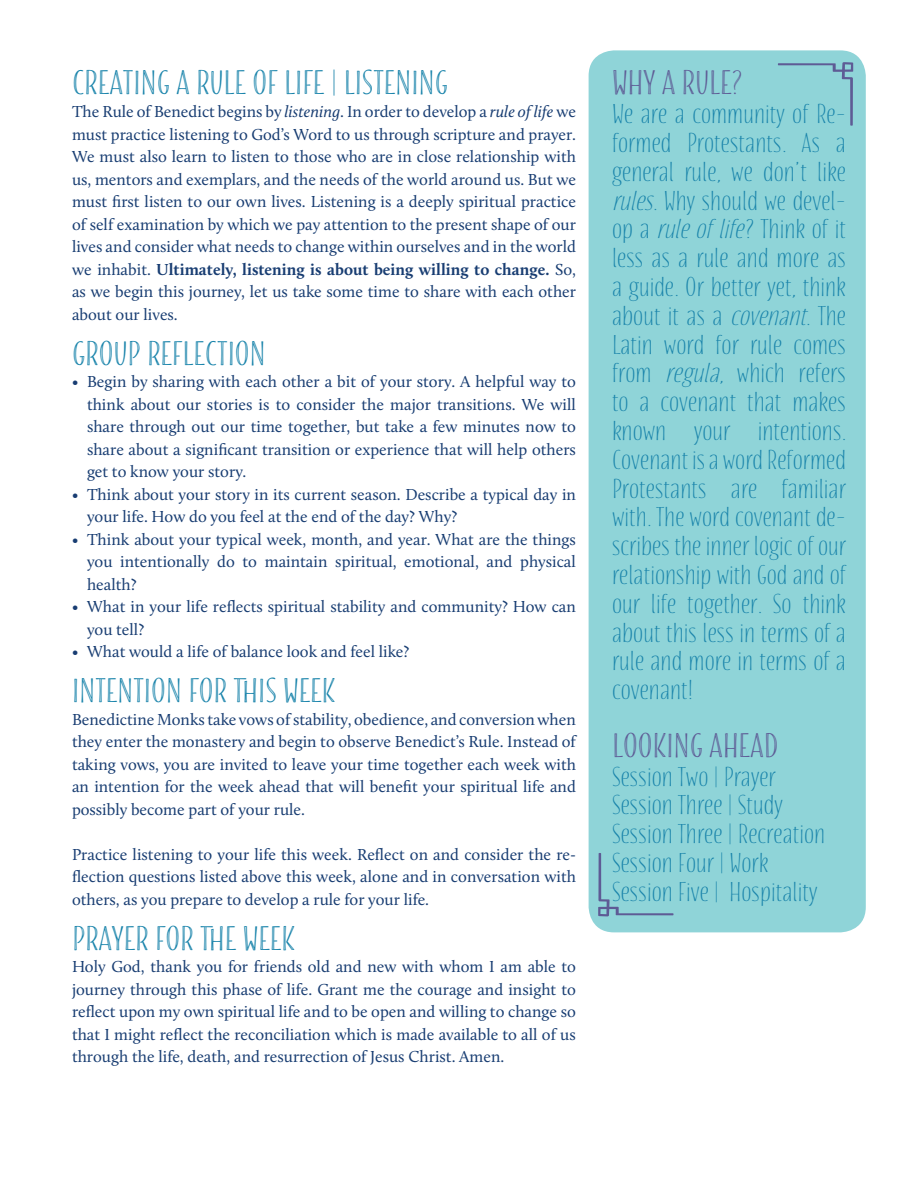
<style>
.page{position:relative;width:918px;height:1188px;background:#fff}
.page>*{position:absolute;margin:0;border:0;box-sizing:border-box;transform-origin:0 0}
.Subheading{font:30px "Blend Caps Inline";color:#1883aa}
.Sidebar_heading{font:30px "Blend Caps Inline";color:#5e5b95}
.Body_Text{font:24px/28.8px "Blend";color:#1883aa}
._2nd_page_body_text{font:16.5px/22.5px "Calluna";color:#183d72;text-align:justify}
.Body_Text-2{font:16.5px/22.5px "Calluna";color:#183d72;text-align:justify}
.s1{font-style:italic}
.s2{font-weight:700}
</style>
<div class="page">
<div style="left:589px;top:50px;width:277px;height:882px;background:#8fd4d8;border-radius:26px"></div>
<p class="Subheading" style="left:72px;top:65px;width:378px">CREATING A RULE OF LIFE | LISTENING</p>
<p class="_2nd_page_body_text" style="left:72px;top:100px;width:506px">The Rule of Benedict begins by <span class="s1">listening</span>. In order to develop a <span class="s1">rule of life</span> we must practice listening to God’s Word to us through scripture and prayer.<br>We must also learn to listen to those who are in close relationship with us, mentors and exemplars, and the needs of the world around us. But we must first listen to our own lives. Listening is a deeply spiritual practice of self examination by which we pay attention to the present shape of our lives and consider what needs to change within ourselves and in the world we inhabit. <span class="s2">Ultimately, listening is about being willing to change.</span> So, as we begin this journey, let us take some time to share with each other about our lives.</p>
<p class="Subheading" style="left:72px;top:335px;width:195px">GROUP REFLECTION</p>
<p class="_2nd_page_body_text" style="left:87px;top:370px;width:491px;text-indent:-15px">• Begin by sharing with each other a bit of your story. A helpful way to think about our stories is to consider the major transitions. We will share through out our time together, but take a few minutes now to share about a significant transition or experience that will help others get to know your story.</p>
<p class="_2nd_page_body_text" style="left:87px;top:483px;width:491px;text-indent:-15px">• Think about your story in its current season. Describe a typical day in your life. How do you feel at the end of the day? Why?</p>
<p class="_2nd_page_body_text" style="left:87px;top:528px;width:490px;text-indent:-15px">• Think about your typical week, month, and year. What are the things you intentionally do to maintain spiritual, emotional, and physical health?</p>
<p class="_2nd_page_body_text" style="left:87px;top:595px;width:491px;text-indent:-15px">• What in your life reflects spiritual stability and community? How can you tell?</p>
<p class="_2nd_page_body_text" style="left:72px;top:640px;width:339px">• What would a life of balance look and feel like?</p>
<p class="Subheading" style="left:72px;top:672px;width:265px">INTENTION FOR THIS WEEK</p>
<p class="Body_Text-2" style="left:72px;top:708px;width:506px">Benedictine Monks take vows of stability, obedience, and conversion when they enter the monastery and begin to observe Benedict’s Rule. Instead of taking vows, you are invited to leave your time together each week with an intention for the week ahead that will benefit your spiritual life and possibly become part of your rule.</p>
<p class="_2nd_page_body_text" style="left:72px;top:843px;width:506px">Practice listening to your life this week. Reflect on and consider the re&shy;flection questions listed above this week, alone and in conversation with others, as you prepare to develop a rule for your life.</p>
<p class="Subheading" style="left:72px;top:920px;width:225px">PRAYER FOR THE WEEK</p>
<p class="Body_Text-2" style="left:72px;top:955px;width:506px">Holy God, thank you for friends old and new with whom I am able to journey through this phase of life. Grant me the courage and insight to reflect upon my own spiritual life and to be open and willing to change so that I might reflect the reconciliation which is made available to all of us through the life, death, and resurrection of Jesus Christ. Amen.</p>
<p class="Sidebar_heading" style="left:612px;top:65px;width:132px">WHY A RULE?</p>
<p class="Body_Text" style="left:612px;top:99px;width:236px;text-align:justify">We are a community of Re&shy;formed Protestants. As a general rule, we don’t like <span class="s1">rules</span>. Why should we devel&shy;o p a <span class="s1">ruleoflife</span>? Th i n k of it less as a rule and more as a guide. Or better yet, think about it as a <span class="s1">covenant</span>. The Latin word for rule comes from <span class="s1">regula</span>, which refers to a covenant that makes known your intentions.<br>Covenant is a word Reformed Protestants are familiar with. The word covenant de&shy;scribes the inner logic of our relationship with God and of our life together. So think about this less in terms of a rule and more in terms of a covenant!</p>
<p class="Sidebar_heading" style="left:612px;top:727px;width:167px">LOOKING AHEAD</p>
<p class="Body_Text" style="left:612px;top:762px;width:172px">Session Two | Prayer<br>Session Three | Study</p>
<p class="Body_Text" style="left:612px;top:819px;width:215px">Session Three | Recreation<br>Session Four | Work<br>Session Five | Hospitality</p>
</div>
